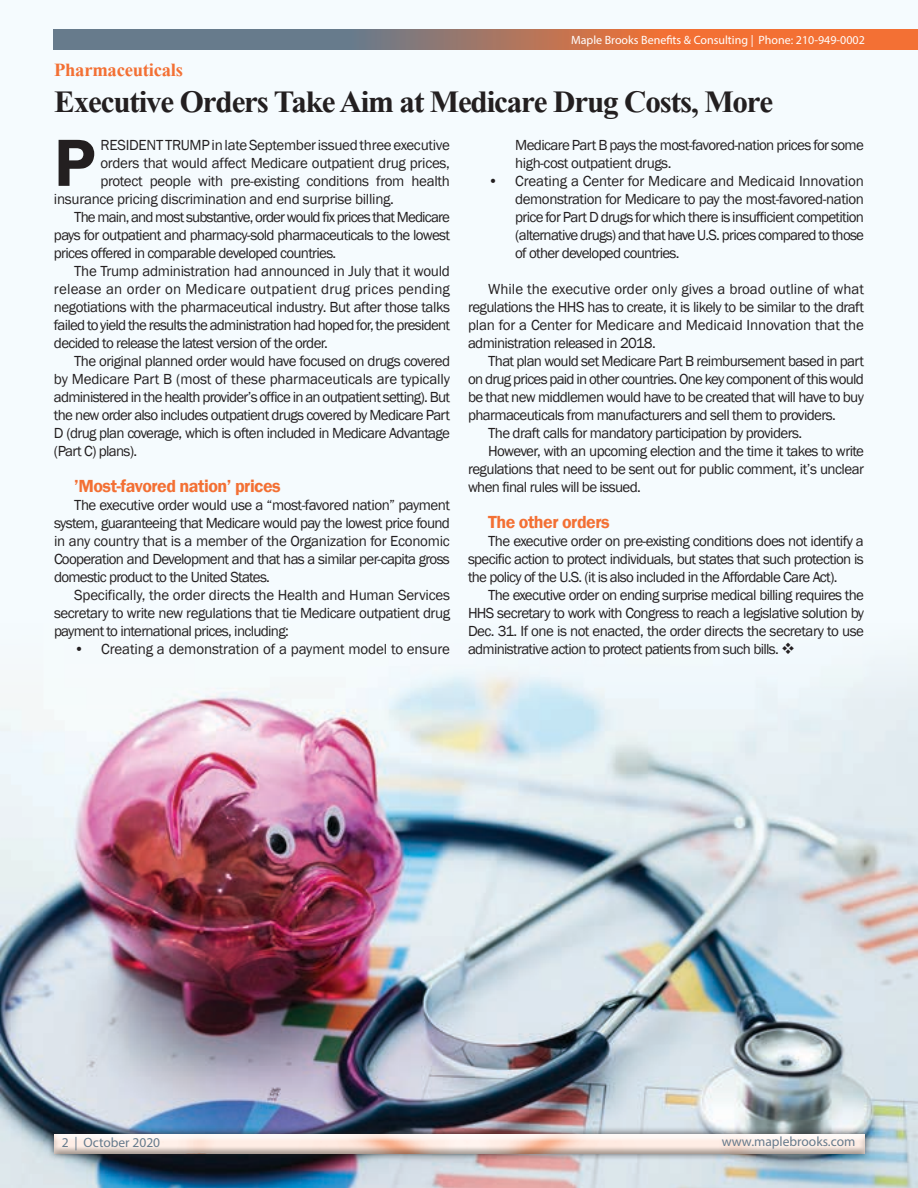
<style>
.page{position:relative;width:918px;height:1188px;background:#f5fbfe}
.page>*{position:absolute;margin:0;border:0;box-sizing:border-box;transform-origin:0 0}
.t1{font:600 69px "Franklin Gothic";color:#231f20}
.t2{font:700 37.5px "Shonar Bangla";letter-spacing:-.03em;color:#231f20}
.t3{font:700 22.5px "Shonar Bangla";letter-spacing:-.01em;color:#f37034}
.t4{font:600 18px "Franklin Gothic";letter-spacing:-.03em;color:#f37034}
.t5{font:15px/18px "Franklin Gothic";letter-spacing:-.045em;color:#231f20;text-align:justify}
.t6{font:15px "Franklin Gothic";letter-spacing:-.02em;color:#231f20}
.t7{font:15px "Franklin Gothic";letter-spacing:-.01em;color:#231f20}
.t8{font:15px "Franklin Gothic";letter-spacing:.01em;color:#231f20}
.t9{font:13.5px "Myriad Pro";color:#667b8d}
.t10{font:12px "Myriad Pro";color:#fff}
</style>
<div class="page">
<img style="left:0;top:674px;width:918px;height:514px">
<svg style="left:54px;top:29px;width:864px;height:21px;background:#a97562"></svg>
<div style="left:46px;top:1126px;width:826px;height:35px;background:#231f20;opacity:.75"></div>
<div style="left:52px;top:1134px;width:813px;height:7px;background:#fff;opacity:.75"></div>
<div style="left:52px;top:1136px;width:813px;height:19px;background:#7f7e7a;opacity:.75"></div>
<p class="t10" style="left:571px;top:32px;width:295px">Maple Brooks Benefits &amp; Consulting | Phone: 210-949-0002</p>
<h3 class="t3" style="left:54px;top:57px;width:131px">Pharmaceuticals</h3>
<h2 class="t2" style="left:54px;top:81px;width:721px">Executive Orders Take Aim at Medicare Drug Costs, More</h2>
<h1 class="t1" style="left:54px;top:120px;width:43px">P</h1>
<p class="t6" style="left:100px;top:136px;width:351px">RESIDENT TRUMP in late September issued three executive</p>
<p class="t6" style="left:100px;top:154px;width:351px">orders that would affect Medicare outpatient drug prices,</p>
<p class="t6" style="left:100px;top:172px;width:351px">protect people with pre-existing conditions from health</p>
<p class="t6" style="left:54px;top:190px;width:342px">insurance pricing discrimination and end surprise billing.</p>
<p class="t5" style="left:74px;top:208px;width:377px">The main, and most substantive, order would fix prices that Medicare</p>
<p class="t5" style="left:54px;top:226px;width:398px">pays for outpatient and pharmacy-sold pharmaceuticals to the lowest</p>
<p class="t5" style="left:54px;top:244px;width:284px">prices offered in comparable developed countries.</p>
<p class="t6" style="left:74px;top:262px;width:377px">The Trump administration had announced in July that it would</p>
<p class="t8" style="left:54px;top:280px;width:398px">release an order on Medicare outpatient drug prices pending</p>
<p class="t5" style="left:54px;top:298px;width:398px">negotiations with the pharmaceutical industry. But after those talks</p>
<p class="t5" style="left:54px;top:316px;width:398px">failed to yield the results the administration had hoped for, the president</p>
<p class="t5" style="left:54px;top:334px;width:275px">decided to release the latest version of the order.</p>
<p class="t5" style="left:74px;top:352px;width:377px">The original planned order would have focused on drugs covered</p>
<p class="t7" style="left:54px;top:370px;width:398px">by Medicare Part B (most of these pharmaceuticals are typically</p>
<p class="t5" style="left:54px;top:388px;width:398px">administered in the health provider’s office in an outpatient setting). But</p>
<p class="t5" style="left:54px;top:406px;width:397px">the new order also includes outpatient drugs covered by Medicare Part</p>
<p class="t5" style="left:54px;top:424px;width:398px">D (drug plan coverage, which is often included in Medicare Advantage</p>
<p class="t5" style="left:54px;top:442px;width:85px">(Part C) plans).</p>
<p class="t4" style="left:74px;top:475px;width:208px">’Most-favored nation’ prices</p>
<p class="t5" style="left:54px;top:496px;width:398px;text-indent:20px">The executive order would use a “most-favored nation” payment system, guaranteeing that Medicare would pay the lowest price found in any country that is a member of the Organization for Economic Cooperation and Development and that has a similar per-capita gross domestic product to the United States.</p>
<p class="t5" style="left:54px;top:586px;width:398px;text-indent:20px">Specifically, the order directs the Health and Human Services secretary to write new regulations that tie Medicare outpatient drug payment to international prices, including:</p>
<p class="t7" style="left:74px;top:640px;width:377px">• Creating a demonstration of a payment model to ensure</p>
<p class="t5" style="left:515px;top:136px;width:350px">Medicare Part B pays the most-favored-nation prices for some high-cost outpatient drugs.</p>
<p class="t5" style="left:515px;top:172px;width:350px;text-indent:-27px">• Creating a Center for Medicare and Medicaid Innovation demonstration for Medicare to pay the most-favored-nation price for Part D drugs for which there is insufficient competition (alternative drugs) and that have U.S. prices compared to those of other developed countries.</p>
<p class="t5" style="left:468px;top:280px;width:398px;text-indent:20px">While the executive order only gives a broad outline of what regulations the HHS has to create, it is likely to be similar to the draft plan for a Center for Medicare and Medicaid Innovation that the administration released in 2018.</p>
<p class="t5" style="left:488px;top:352px;width:377px">That plan would set Medicare Part B reimbursement based in part</p>
<p class="t5" style="left:468px;top:370px;width:397px">on drug prices paid in other countries. One key component of this would</p>
<p class="t5" style="left:468px;top:388px;width:397px">be that new middlemen would have to be created that will have to buy</p>
<p class="t5" style="left:468px;top:406px;width:369px">pharmaceuticals from manufacturers and sell them to providers.</p>
<p class="t5" style="left:488px;top:424px;width:315px">The draft calls for mandatory participation by providers.</p>
<p class="t5" style="left:488px;top:442px;width:377px">However, with an upcoming election and the time it takes to write</p>
<p class="t5" style="left:468px;top:460px;width:398px">regulations that need to be sent out for public comment, it’s unclear</p>
<p class="t5" style="left:468px;top:478px;width:174px">when final rules will be issued.</p>
<p class="t4" style="left:488px;top:511px;width:123px">The other orders</p>
<p class="t5" style="left:468px;top:532px;width:397px;text-indent:20px">The executive order on pre-existing conditions does not identify a specific action to protect individuals, but states that such protection is the policy of the U.S. (it is also included in the Affordable Care Act).</p>
<p class="t5" style="left:468px;top:586px;width:398px;text-indent:20px">The executive order on ending surprise medical billing requires the HHS secretary to work with Congress to reach a legislative solution by Dec. 31. If one is not enacted, the order directs the secretary to use administrative action to protect patients from such bills. ❖</p>
<p class="t9" style="left:62px;top:1134px;width:100px">2 | October 2020</p>
<p class="t9" style="left:722px;top:1133px;width:135px">www.maplebrooks.com</p>
</div>
